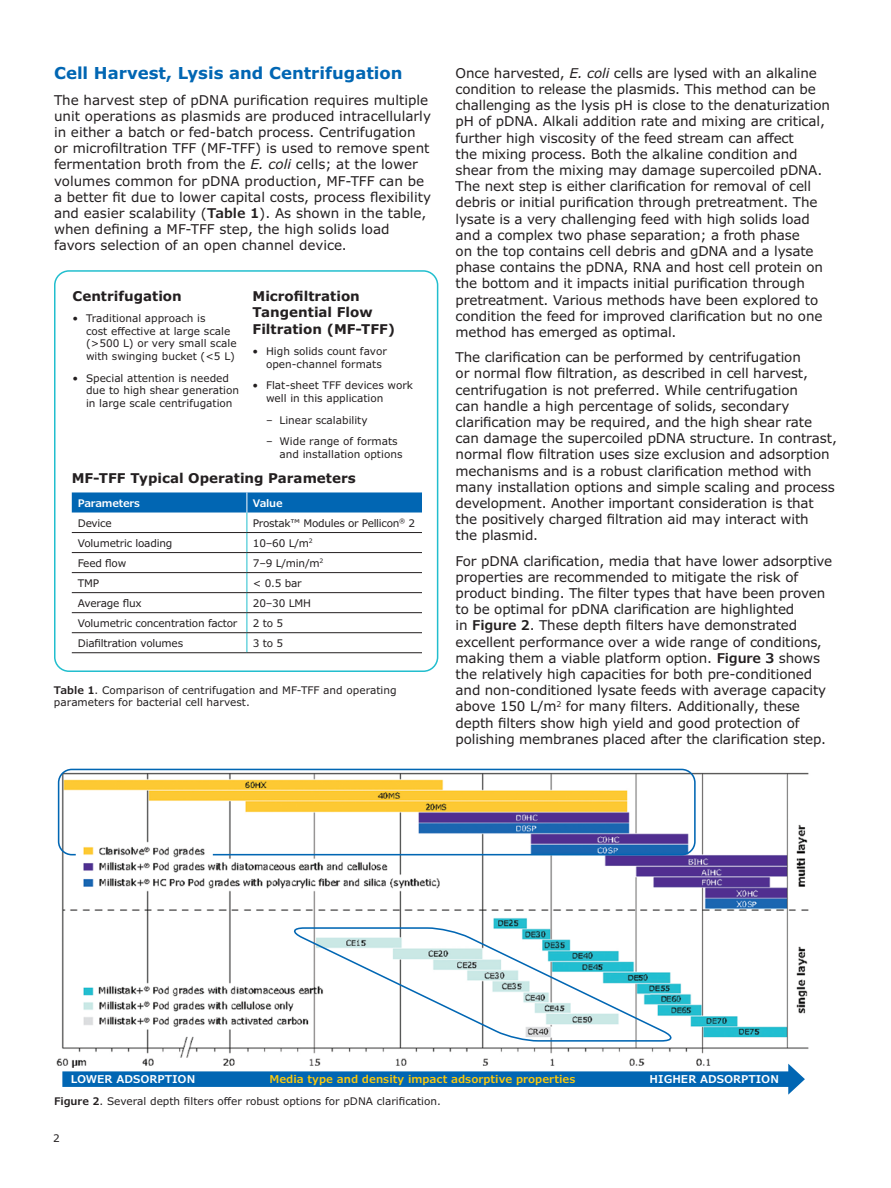
<style>
.page{position:relative;width:891px;height:1188px;background:#fff}
.page>*{position:absolute;margin:0;border:0;box-sizing:border-box;transform-origin:0 0}
.t1{font:700 16.5px "Verdana Pro";color:#0166b3}
.t2{font:13.5px/16.2px "Verdana Pro";letter-spacing:-.01em;color:#231f20}
.t3{font:700 13.5px/16.5px "Verdana Pro";color:#231f20}
.t4{font:600 10.8px "Verdana Pro";color:#feca0a}
.t5{font:600 10.8px "Verdana Pro";color:#fff}
.t6{font:10.5px/12.6px "Verdana Pro";color:#231f20}
.t7{font:10.5px "Verdana Pro";letter-spacing:-.02em;color:#231f20}
.t8{font:10.5px "Verdana Pro";letter-spacing:-.025em;color:#231f20}
.t9{font:600 10.5px "Verdana Pro";letter-spacing:-.02em;color:#fff}
.s1{font-style:italic}
.s2{font-weight:600}
</style>
<div class="page">
<div style="left:54px;top:270px;width:384px;height:402px;border:2px solid #21bece;border-radius:14px"></div>
<hr style="left:72px;top:652px;width:175px;height:1px;background:#231f20">
<hr style="left:247px;top:652px;width:175px;height:1px;background:#231f20">
<svg style="left:72px;top:492px;width:350px;height:160px"></svg>
<img style="left:56px;top:770px;width:753px;height:297px">
<div style="left:62px;top:1071px;width:733px;height:16px;background:#0166b3"></div>
<svg style="left:788px;top:1064px;width:17px;height:31px"></svg>
<svg style="left:291px;top:926px;width:385px;height:116px"></svg>
<div style="left:58px;top:769px;width:638px;height:86px;border:2px solid #0166b3;border-radius:13px"></div>
<p class="t1" style="left:54px;top:63px;width:350px">Cell Harvest, Lysis and Centrifugation</p>
<p class="t2" style="left:54px;top:92px;width:379px">The harvest step of pDNA purification requires multiple unit operations as plasmids are produced intracellularly in either a batch or fed-batch process. Centrifugation or microfiltration TFF (MF-TFF) is used to remove spent fermentation broth from the <span class="s1">E. coli</span> cells; at the lower volumes common for pDNA production, MF-TFF can be a better fit due to lower capital costs, process flexibility and easier scalability (<span class="s2">Table 1</span>). As shown in the table, when defining a MF-TFF step, the high solids load favors selection of an open channel device.</p>
<p class="t3" style="left:73px;top:287px;width:111px">Centrifugation</p>
<p class="t6" style="left:86px;top:312px;width:152px;text-indent:-14px">• Traditional approach is<br>cost effective at large scale (&gt;500 L) or very small scale with swinging bucket (&lt;5 L)</p>
<p class="t6" style="left:86px;top:372px;width:155px;text-indent:-14px">• Special attention is needed due to high shear generation in large scale centrifugation</p>
<p class="t3" style="left:253px;top:287px;width:144px">Microfiltration<br>Tangential Flow<br>Filtration (MF-TFF)</p>
<p class="t6" style="left:266px;top:345px;width:122px;text-indent:-14px">• High solids count favor open-channel formats</p>
<p class="t6" style="left:266px;top:379px;width:149px;text-indent:-14px">• Flat-sheet TFF devices work well in this application</p>
<p class="t6" style="left:266px;top:414px;width:103px">– Linear scalability</p>
<p class="t6" style="left:280px;top:435px;width:124px;text-indent:-14px">– Wide range of formats and installation options</p>
<p class="t3" style="left:72px;top:470px;width:286px">MF-TFF Typical Operating Parameters</p>
<p class="t9" style="left:78px;top:496px;width:64px">Parameters</p>
<p class="t9" style="left:253px;top:496px;width:31px">Value</p>
<p class="t6" style="left:78px;top:517px;width:36px">Device</p>
<p class="t8" style="left:253px;top:516px;width:164px">Prostak™ Modules or Pellicon<sup>®</sup> 2</p>
<p class="t7" style="left:78px;top:536px;width:96px">Volumetric loading</p>
<p class="t6" style="left:253px;top:537px;width:61px">10–60 L/m<sup>2</sup></p>
<p class="t6" style="left:78px;top:557px;width:50px">Feed flow</p>
<p class="t6" style="left:253px;top:557px;width:72px">7–9 L/min/m<sup>2</sup></p>
<p class="t6" style="left:78px;top:577px;width:23px">TMP</p>
<p class="t6" style="left:253px;top:577px;width:50px">&lt; 0.5 bar</p>
<p class="t7" style="left:78px;top:596px;width:65px">Average flux</p>
<p class="t6" style="left:253px;top:597px;width:59px">20–30 LMH</p>
<p class="t7" style="left:78px;top:616px;width:161px">Volumetric concentration factor</p>
<p class="t6" style="left:253px;top:617px;width:32px">2 to 5</p>
<p class="t7" style="left:78px;top:636px;width:107px">Diafiltration volumes</p>
<p class="t6" style="left:253px;top:637px;width:32px">3 to 5</p>
<p class="t6" style="left:54px;top:684px;width:344px"><span class="s2">Table 1</span>. Comparison of centrifugation and MF-TFF and operating parameters for bacterial cell harvest.</p>
<p class="t2" style="left:456px;top:65px;width:376px">Once harvested, <span class="s1">E. coli</span> cells are lysed with an alkaline condition to release the plasmids. This method can be challenging as the lysis pH is close to the denaturization pH of pDNA. Alkali addition rate and mixing are critical, further high viscosity of the feed stream can affect<br>the mixing process. Both the alkaline condition and shear from the mixing may damage supercoiled pDNA.<br>The next step is either clarification for removal of cell debris or initial purification through pretreatment. The lysate is a very challenging feed with high solids load and a complex two phase separation; a froth phase<br>on the top contains cell debris and gDNA and a lysate phase contains the pDNA, RNA and host cell protein on the bottom and it impacts initial purification through pretreatment. Various methods have been explored to condition the feed for improved clarification but no one method has emerged as optimal.</p>
<p class="t2" style="left:456px;top:349px;width:383px">The clarification can be performed by centrifugation<br>or normal flow filtration, as described in cell harvest, centrifugation is not preferred. While centrifugation<br>can handle a high percentage of solids, secondary clarification may be required, and the high shear rate can damage the supercoiled pDNA structure. In contrast, normal flow filtration uses size exclusion and adsorption mechanisms and is a robust clarification method with many installation options and simple scaling and process development. Another important consideration is that the positively charged filtration aid may interact with<br>the plasmid.</p>
<p class="t2" style="left:456px;top:553px;width:378px">For pDNA clarification, media that have lower adsorptive properties are recommended to mitigate the risk of product binding. The filter types that have been proven to be optimal for pDNA clarification are highlighted<br>in <span class="s2">Figure 2</span>. These depth filters have demonstrated excellent performance over a wide range of conditions, making them a viable platform option. <span class="s2">Figure 3</span> shows the relatively high capacities for both pre-conditioned and non-conditioned lysate feeds with average capacity above 150 L/m<sup>2</sup> for many filters. Additionally, these depth filters show high yield and good protection of polishing membranes placed after the clarification step.</p>
<p class="t5" style="left:71px;top:1072px;width:126px">LOWER ADSORPTION</p>
<p class="t4" style="left:269px;top:1072px;width:308px">Media type and density impact adsorptive properties</p>
<p class="t5" style="left:650px;top:1072px;width:131px">HIGHER ADSORPTION</p>
<p class="t6" style="left:54px;top:1095px;width:388px"><span class="s2">Figure 2</span>. Several depth filters offer robust options for pDNA clarification.</p>
<p class="t6" style="left:53px;top:1132px;width:8px">2</p>
</div>
